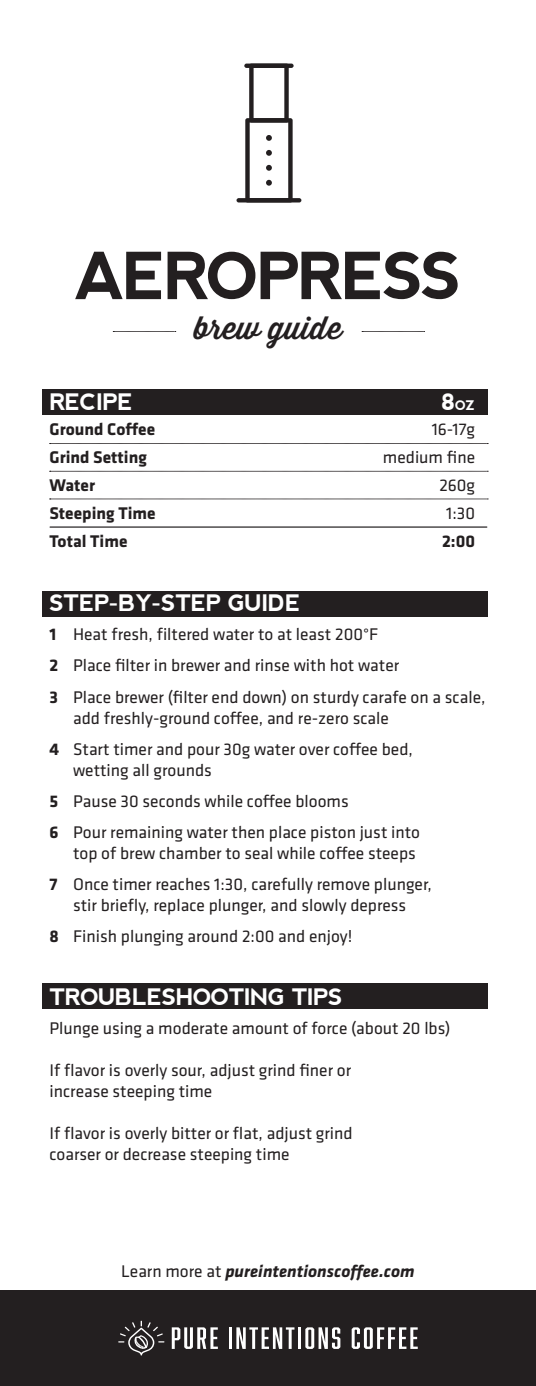
<style>
.page{position:relative;width:536px;height:1386px;background:#fff}
.page>*{position:absolute;margin:0;border:0;box-sizing:border-box;transform-origin:0 0}
.t1{font:700 64.75px "nevis";letter-spacing:-.05em;color:#231f20}
.t2{font:500 31.5px "Thirsty Script";color:#231f20}
.t3{font:700 22.75px "nevis";letter-spacing:-.025em;color:#fff}
.t4{font:17.5px/21px "Klavika";color:#231f20}
.t5{font:700 17.5px "Klavika";color:#231f20}
.t6{font:italic 700 17.5px "Klavika";color:#231f20}
.t7{font:700 13.3px "nevis";color:#fff}
.s1{font-size:22.75px}
.s2{font-weight:700}
.s3{font-weight:400;font-style:normal}
</style>
<div class="page">
<div style="left:0;top:1290px;width:536px;height:96px;background:#231f20"></div>
<div style="left:42px;top:983px;width:445px;height:26px;background:#231f20"></div>
<div style="left:42px;top:591px;width:445px;height:25px;background:#231f20"></div>
<div style="left:42px;top:390px;width:445px;height:25px;background:#231f20"></div>
<hr style="left:50px;top:526px;width:436px;height:2px;background:#231f20">
<svg style="left:50px;top:499px;width:438px;height:1px"></svg>
<svg style="left:50px;top:471px;width:438px;height:1px"></svg>
<svg style="left:50px;top:443px;width:438px;height:1px"></svg>
<svg style="left:113px;top:331px;width:63px;height:1px"></svg>
<svg style="left:362px;top:331px;width:62px;height:1px"></svg>
<svg style="left:118px;top:1321px;width:46px;height:34px"></svg>
<svg style="left:172px;top:1327px;width:46px;height:22px"></svg>
<hr style="left:229px;top:1327px;width:3px;height:22px;background:#fff">
<svg style="left:236px;top:1327px;width:58px;height:22px"></svg>
<hr style="left:298px;top:1327px;width:3px;height:22px;background:#fff">
<svg style="left:305px;top:1327px;width:35px;height:22px"></svg>
<svg style="left:351px;top:1327px;width:66px;height:22px"></svg>
<svg style="left:236px;top:198px;width:65px;height:4px"></svg>
<svg style="left:245px;top:64px;width:47px;height:138px"></svg>
<p class="t1" style="left:74px;top:239px;width:390px">AEROPRESS</p>
<p class="t2" style="left:194px;top:305px;width:150px">brew guide</p>
<p class="t3" style="left:49px;top:389px;width:85px">RECIPE</p>
<p class="t7" style="left:441px;top:398px;width:35px"><span class="s1">8</span>OZ</p>
<p class="t5" style="left:49px;top:416px;width:107px">Ground Coffee</p>
<p class="t4" style="left:431px;top:418px;width:45px">16-17g</p>
<p class="t5" style="left:49px;top:444px;width:99px">Grind Setting</p>
<p class="t4" style="left:383px;top:446px;width:94px">medium fine</p>
<p class="t5" style="left:49px;top:472px;width:47px">Water</p>
<p class="t4" style="left:439px;top:474px;width:37px">260g</p>
<p class="t5" style="left:49px;top:500px;width:108px">Steeping Time</p>
<p class="t4" style="left:446px;top:502px;width:30px">1:30</p>
<p class="t5" style="left:49px;top:528px;width:80px">Total Time</p>
<p class="t5" style="left:442px;top:528px;width:34px">2:00</p>
<p class="t3" style="left:49px;top:590px;width:252px">STEP-BY-STEP GUIDE</p>
<p class="t4" style="left:49px;top:624px;width:330px"><span class="s2">1</span> Heat fresh, filtered water to at least 200°F</p>
<p class="t4" style="left:49px;top:655px;width:351px"><span class="s2">2</span> Place filter in brewer and rinse with hot water</p>
<p class="t4" style="left:73px;top:686px;width:414px;text-indent:-24px"><span class="s2">3</span> Place brewer (filter end down) on sturdy carafe on a scale, add freshly-ground coffee, and re-zero scale</p>
<p class="t4" style="left:73px;top:738px;width:341px;text-indent:-24px"><span class="s2">4</span> Start timer and pour 30g water over coffee bed, wetting all grounds</p>
<p class="t4" style="left:49px;top:790px;width:301px"><span class="s2">5</span> Pause 30 seconds while coffee blooms</p>
<p class="t4" style="left:49px;top:821px;width:372px;text-align:right"><span class="s2">6</span> Pour remaining water then place piston just into top of brew chamber to seal while coffee steeps</p>
<p class="t4" style="left:49px;top:873px;width:384px;text-align:center"><span class="s2">7</span> Once timer reaches 1:30, carefully remove plunger, stir briefly, replace plunger, and slowly depress</p>
<p class="t4" style="left:49px;top:925px;width:304px"><span class="s2">8</span> Finish plunging around 2:00 and enjoy!</p>
<p class="t3" style="left:49px;top:984px;width:295px">TROUBLESHOOTING TIPS</p>
<p class="t4" style="left:49px;top:1017px;width:402px">Plunge using a moderate amount of force (about 20 lbs)</p>
<p class="t4" style="left:49px;top:1059px;width:303px">If flavor is overly sour, adjust grind finer or increase steeping time</p>
<p class="t4" style="left:49px;top:1122px;width:304px">If flavor is overly bitter or flat, adjust grind</p>
<p class="t4" style="left:49px;top:1143px;width:241px">coarser or decrease steeping time</p>
<p class="t6" style="left:121px;top:1259px;width:295px"><span class="s3">Learn more at</span> pureintentionscoffee.com</p>
</div>
